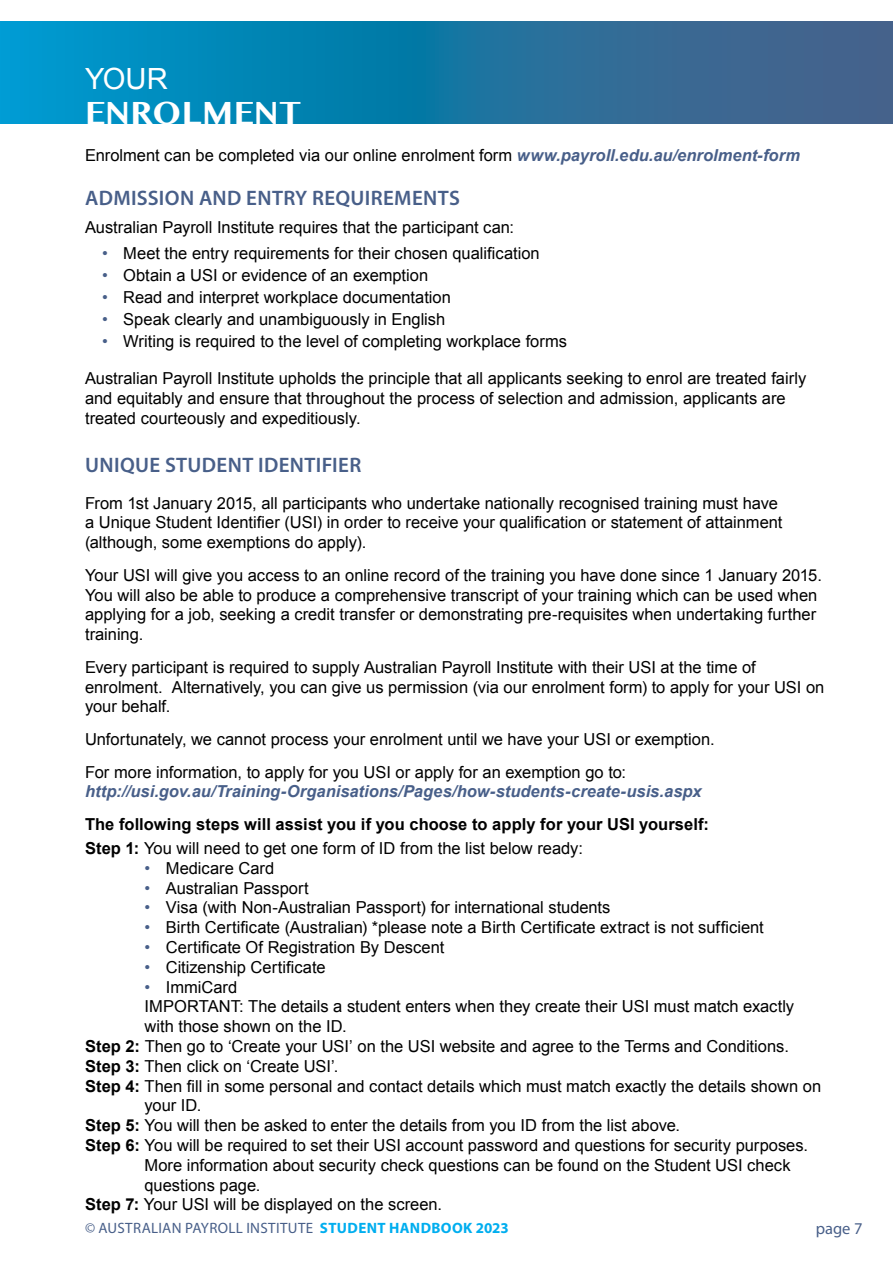
<style>
.page{position:relative;width:893px;height:1263px;background:#fff}
.page>*{position:absolute;margin:0;border:0;box-sizing:border-box;transform-origin:0 0}
.t1{font:700 29.25px "Bangla MN";letter-spacing:.01em;color:#fff}
.t2{font:29.25px "Arial";color:#fff}
.t3{font:600 21px "Myriad Pro";letter-spacing:.015em;color:#485f89}
.t4{font:16.5px/19.8px "Arial";color:#000}
.t5{font:700 16.5px/24px "Arial";letter-spacing:.005em;color:#000}
.t6{font:italic 700 16.5px "Arial";color:#485f89}
.t7{font:16.5px "Myriad Pro";color:#485f89}
.t8{font:15px "Myriad Pro";letter-spacing:.025em;color:#485f89}
.s1{font-weight:700;font-style:italic;color:#485f89}
.s2{color:#485f89}
.s3{font-weight:400}
.s4{font-weight:700}
.s5{font-weight:700;color:#00aeef}
</style>
<div class="page">
<svg style="left:0;top:21px;width:893px;height:103px;background:#1a79a7"></svg>
<h1 class="t2" style="left:85px;top:60px;width:84px">YOUR</h1>
<h1 class="t1" style="left:85px;top:97px;width:218px">ENROLMENT</h1>
<p class="t4" style="left:85px;top:145px;width:716px">Enrolment can be completed via our online enrolment form <span class="s1">www.payroll.edu.au/enrolment-form</span></p>
<p class="t3" style="left:85px;top:185px;width:376px">ADMISSION AND ENTRY REQUIREMENTS</p>
<p class="t4" style="left:85px;top:218px;width:431px">Australian Payroll Institute requires that the participant can:</p>
<p class="t4" style="left:102px;top:244px;width:439px"><span class="s2">•</span> Meet the entry requirements for their chosen qualification</p>
<p class="t4" style="left:102px;top:266px;width:328px"><span class="s2">•</span> Obtain a USI or evidence of an exemption</p>
<p class="t4" style="left:102px;top:288px;width:350px"><span class="s2">•</span> Read and interpret workplace documentation</p>
<p class="t4" style="left:102px;top:310px;width:345px"><span class="s2">•</span> Speak clearly and unambiguously in English</p>
<p class="t4" style="left:102px;top:332px;width:467px"><span class="s2">•</span> Writing is required to the level of completing workplace forms</p>
<p class="t4" style="left:85px;top:368px;width:723px">Australian Payroll Institute upholds the principle that all applicants seeking to enrol are treated fairly and equitably and ensure that throughout the process of selection and admission, applicants are treated courteously and expeditiously.</p>
<p class="t3" style="left:85px;top:451px;width:278px">UNIQUE STUDENT IDENTIFIER</p>
<p class="t4" style="left:85px;top:493px;width:699px">From 1st January 2015, all participants who undertake nationally recognised training must have a Unique Student Identifier (USI) in order to receive your qualification or statement of attainment (although, some exemptions do apply).</p>
<p class="t4" style="left:85px;top:565px;width:738px">Your USI will give you access to an online record of the training you have done since 1 January 2015.<br>You will also be able to produce a comprehensive transcript of your training which can be used when applying for a job, seeking a credit transfer or demonstrating pre-requisites when undertaking further training.</p>
<p class="t4" style="left:85px;top:657px;width:741px">Every participant is required to supply Australian Payroll Institute with their USI at the time of enrolment. Alternatively, you can give us permission (via our enrolment form) to apply for your USI on your behalf.</p>
<p class="t4" style="left:85px;top:723px;width:631px;line-height:32.5px">Unfortunately, we cannot process your enrolment until we have your USI or exemption.<br>For more information, to apply for you USI or apply for an exemption go to:</p>
<p class="t6" style="left:85px;top:781px;width:618px">http://usi.gov.au/Training-Organisations/Pages/how-students-create-usis.aspx</p>
<p class="t5" style="left:85px;top:813px;width:625px">The following steps will assist you if you choose to apply for your USI yourself:<br>Step 1: <span class="s3">You will need to get one form of ID from the list below ready:</span></p>
<p class="t4" style="left:145px;top:858px;width:131px"><span class="s2">•</span> Medicare Card</p>
<p class="t4" style="left:145px;top:878px;width:166px"><span class="s2">•</span> Australian Passport</p>
<p class="t4" style="left:145px;top:898px;width:467px"><span class="s2">•</span> Visa (with Non-Australian Passport) for international students</p>
<p class="t4" style="left:145px;top:917px;width:621px"><span class="s2">•</span> Birth Certificate (Australian) *please note a Birth Certificate extract is not sufficient</p>
<p class="t4" style="left:145px;top:937px;width:301px"><span class="s2">•</span> Certificate Of Registration By Descent</p>
<p class="t4" style="left:145px;top:957px;width:183px"><span class="s2">•</span> Citizenship Certificate</p>
<p class="t4" style="left:145px;top:977px;width:94px"><span class="s2">•</span> ImmiCard</p>
<p class="t4" style="left:145px;top:997px;width:651px">IMPORTANT: The details a student enters when they create their USI must match exactly</p>
<p class="t4" style="left:145px;top:1016px;width:204px">with those shown on the ID.</p>
<p class="t4" style="left:85px;top:1036px;width:705px"><span class="s4">Step 2:</span> Then go to ‘Create your USI’ on the USI website and agree to the Terms and Conditions.</p>
<p class="t4" style="left:85px;top:1056px;width:255px"><span class="s4">Step 3:</span> Then click on ‘Create USI’.</p>
<p class="t4" style="left:85px;top:1076px;width:738px"><span class="s4">Step 4:</span> Then fill in some personal and contact details which must match exactly the details shown on</p>
<p class="t4" style="left:145px;top:1096px;width:59px">your ID.</p>
<p class="t4" style="left:85px;top:1115px;width:597px"><span class="s4">Step 5:</span> You will then be asked to enter the details from you ID from the list above.</p>
<p class="t4" style="left:85px;top:1135px;width:725px"><span class="s4">Step 6:</span> You will be required to set their USI account password and questions for security purposes.</p>
<p class="t4" style="left:145px;top:1155px;width:647px">More information about security check questions can be found on the Student USI check</p>
<p class="t4" style="left:145px;top:1175px;width:117px">questions page.</p>
<p class="t4" style="left:85px;top:1195px;width:359px"><span class="s4">Step 7:</span> Your USI will be displayed on the screen.</p>
<p class="t8" style="left:85px;top:1219px;width:425px">© AUSTRALIAN PAYROLL INSTITUTE <span class="s5">STUDENT HANDBOOK 2023</span></p>
<p class="t7" style="left:816px;top:1218px;width:48px">page 7</p>
</div>
